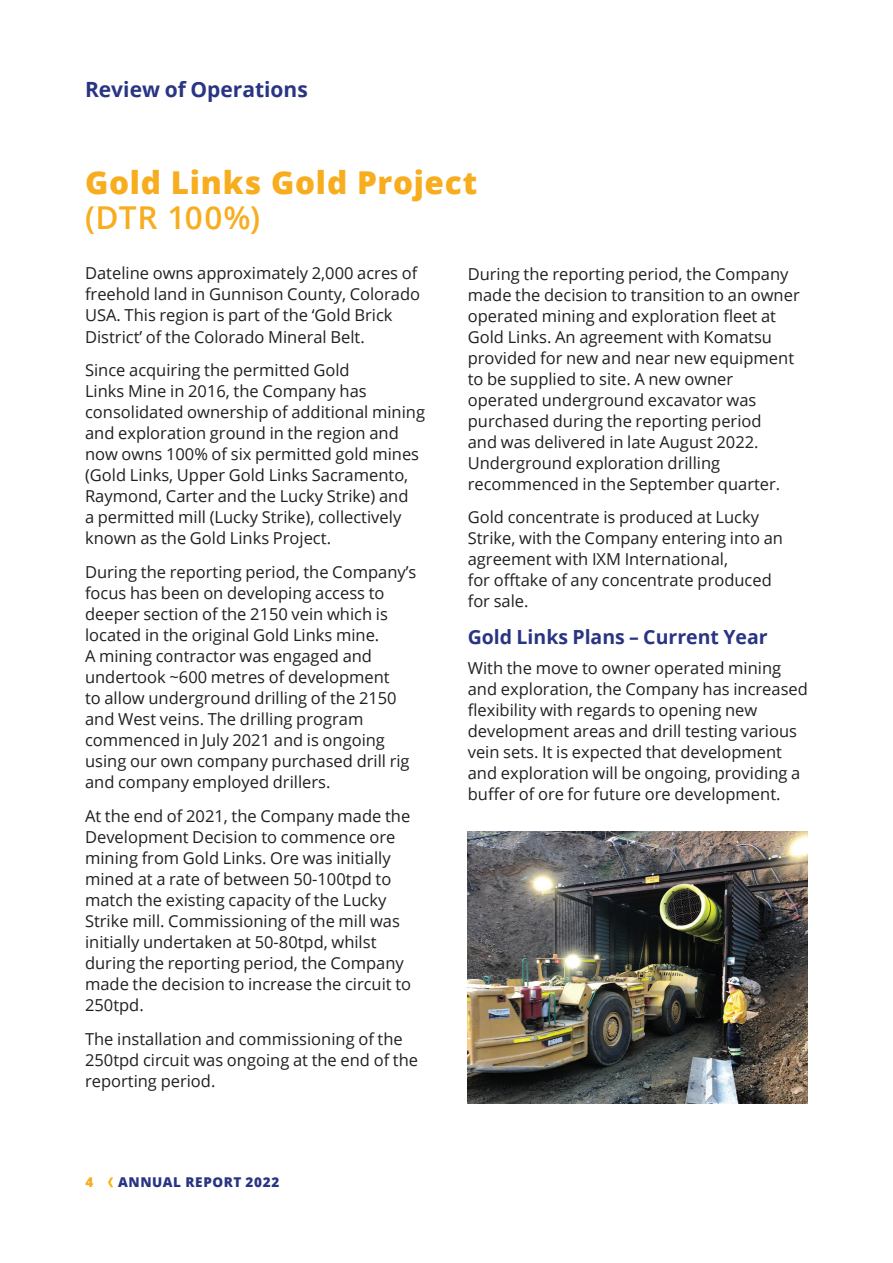
<style>
.page{position:relative;width:893px;height:1263px;background:#fff}
.page>*{position:absolute;margin:0;border:0;box-sizing:border-box;transform-origin:0 0}
.t1{font:800 31.5px "Open Sans";letter-spacing:.025em;color:#f7ad1e}
.t2{font:600 31.5px "Open Sans";letter-spacing:.015em;color:#f7ad1e}
.t3{font:700 21px "Open Sans";color:#293482}
.t4{font:700 19.5px "Open Sans";color:#293482}
.t5{font:16.5px/21px "Open Sans";color:#231f20}
.t6{font:800 13.5px "Open Sans";letter-spacing:.045em;color:#293482}
.t7{font:800 13.5px "Open Sans";color:#f7ad1e}
</style>
<div class="page">
<svg style="left:108px;top:1177px;width:6px;height:11px"></svg>
<img style="left:468px;top:831px;width:340px;height:272px">
<p class="t3" style="left:85px;top:75px;width:224px">Review of Operations</p>
<h1 class="t1" style="left:85px;top:159px;width:394px">Gold Links Gold Project</h1>
<h1 class="t2" style="left:85px;top:196px;width:177px">(DTR 100%)</h1>
<p class="t5" style="left:85px;top:263px;width:337px">Dateline owns approximately 2,000 acres of freehold land in Gunnison County, Colorado USA. This region is part of the ‘Gold Brick District’ of the Colorado Mineral Belt.</p>
<p class="t5" style="left:85px;top:359px;width:341px">Since acquiring the permitted Gold<br>Links Mine in 2016, the Company has consolidated ownership of additional mining and exploration ground in the region and now owns 100% of six permitted gold mines (Gold Links, Upper Gold Links Sacramento, Raymond, Carter and the Lucky Strike) and<br>a permitted mill (Lucky Strike), collectively known as the Gold Links Project.</p>
<p class="t5" style="left:85px;top:561px;width:333px">During the reporting period, the Company’s focus has been on developing access to deeper section of the 2150 vein which is located in the original Gold Links mine.<br>A mining contractor was engaged and undertook ~600 metres of development<br>to allow underground drilling of the 2150 and West veins. The drilling program commenced in July 2021 and is ongoing using our own company purchased drill rig and company employed drillers.</p>
<p class="t5" style="left:85px;top:805px;width:328px">At the end of 2021, the Company made the Development Decision to commence ore mining from Gold Links. Ore was initially mined at a rate of between 50-100tpd to match the existing capacity of the Lucky Strike mill. Commissioning of the mill was initially undertaken at 50-80tpd, whilst during the reporting period, the Company made the decision to increase the circuit to 250tpd.</p>
<p class="t5" style="left:85px;top:1028px;width:335px">The installation and commissioning of the<br>250tpd circuit was ongoing at the end of the reporting period.</p>
<p class="t5" style="left:468px;top:263px;width:333px">During the reporting period, the Company made the decision to transition to an owner operated mining and exploration fleet at Gold Links. An agreement with Komatsu provided for new and near new equipment to be supplied to site. A new owner operated underground excavator was purchased during the reporting period<br>and was delivered in late August 2022.<br>Underground exploration drilling recommenced in the September quarter.</p>
<p class="t5" style="left:468px;top:506px;width:317px">Gold concentrate is produced at Lucky<br>Strike, with the Company entering into an agreement with IXM International,<br>for offtake of any concentrate produced for sale.</p>
<p class="t4" style="left:468px;top:623px;width:301px">Gold Links Plans – Current Year</p>
<p class="t5" style="left:468px;top:657px;width:342px">With the move to owner operated mining and exploration, the Company has increased flexibility with regards to opening new development areas and drill testing various vein sets. It is expected that development and exploration will be ongoing, providing a buffer of ore for future ore development.</p>
<p class="t7" style="left:86px;top:1172px;width:9px">4</p>
<p class="t6" style="left:118px;top:1172px;width:163px">ANNUAL REPORT 2022</p>
</div>
